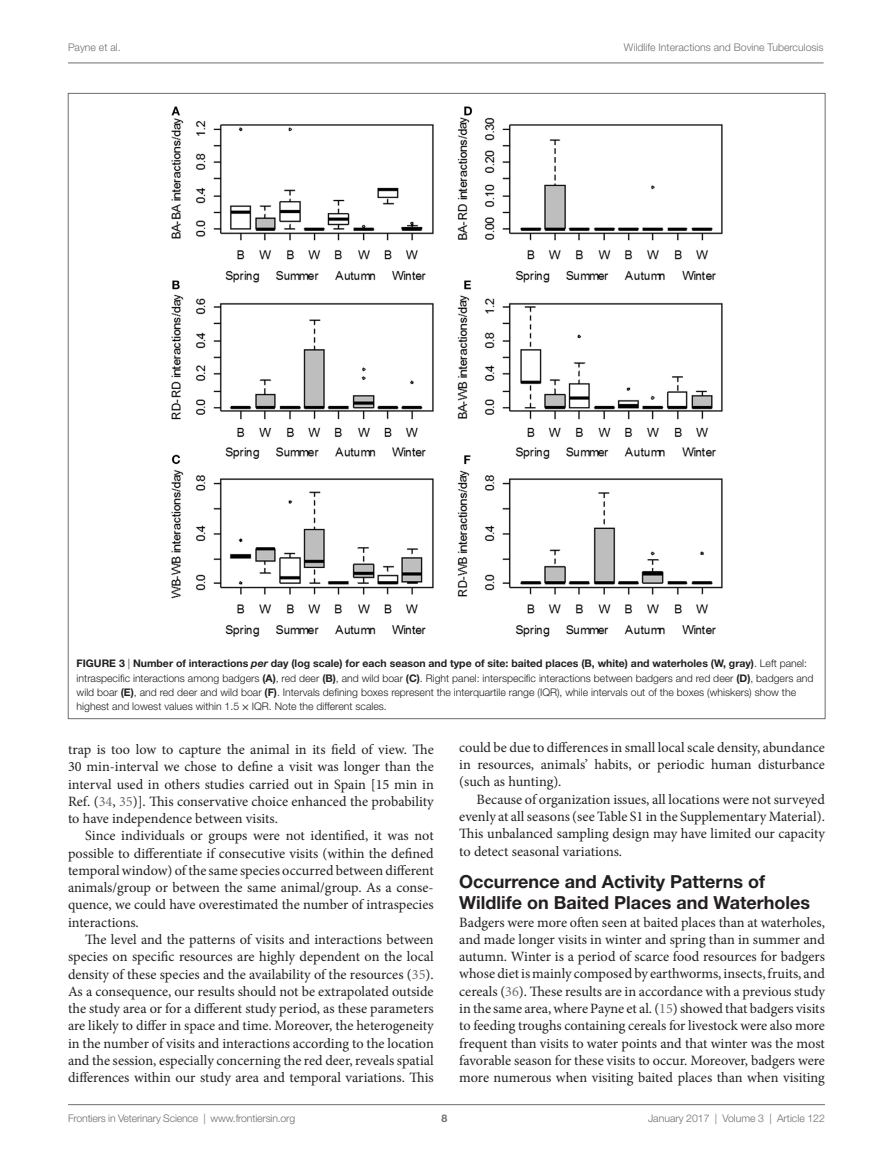
<style>
.page{position:relative;width:893px;height:1170px;background:#fff}
.page>*{position:absolute;margin:0;border:0;box-sizing:border-box;transform-origin:0 0}
.t1{font:700 18px/21px "Helvetica Neue LT Std";color:#231f20}
.t2{font:14.25px/17.2px "Minion Pro";color:#231f20;text-align:justify}
.t3{font:300 10.5px/14.2px "Helvetica Neue LT Std";color:#231f20}
.t4{font:300 10.5px "Helvetica Neue LT Std";color:#6c6d70}
.t5{font:700 10.5px "Helvetica Neue LT Std";color:#6c6d70}
.s1{font-weight:700}
.s2{font-weight:700;font-style:italic}
.s3{font-family:"STIX General";font-weight:400}
.s4{color:#6c6d70}
</style>
<div class="page">
<img style="left:171px;top:106px;width:552px;height:531px">
<hr style="left:68px;top:63px;width:756px;height:1px;background:#6c6d70">
<hr style="left:68px;top:1104px;width:757px;height:1px;background:#6c6d70">
<p class="t4" style="left:68px;top:41px;width:54px">Payne et al.</p>
<p class="t4" style="left:624px;top:41px;width:201px">Wildlife Interactions and Bovine Tuberculosis</p>
<p class="t3" style="left:77px;top:656px;width:738px"><span class="s1">Figure 3</span> | <span class="s1">Number of interactions</span> <span class="s2">per</span> <span class="s1">day (log scale) for each season and type of site: baited places (B, white) and waterholes (W, gray)</span>. Left panel: intraspecific interactions among badgers <span class="s1">(A)</span>, red deer <span class="s1">(B)</span>, and wild boar <span class="s1">(C)</span>. Right panel: interspecific interactions between badgers and red deer <span class="s1">(D)</span>, badgers and wild boar <span class="s1">(E)</span>, and red deer and wild boar <span class="s1">(F)</span>. Intervals defining boxes represent the interquartile range (IQR), while intervals out of the boxes (whiskers) show the highest and lowest values within 1.5 <span class="s3">×</span> IQR. Note the different scales.</p>
<p class="t2" style="left:68px;top:741px;width:367px">trap is too low to capture the animal in its field of view. The 30 min-interval we chose to define a visit was longer than the interval used in others studies carried out in Spain [15 min in Ref. (<span class="s4">34</span>, <span class="s4">35</span>)]. This conservative choice enhanced the probability to have independence between visits.</p>
<p class="t2" style="left:68px;top:827px;width:367px;text-indent:17px">Since individuals or groups were not identified, it was not possible to differentiate if consecutive visits (within the defined temporal window) of the same species occurred between different animals/group or between the same animal/group. As a conse&shy;quence, we could have overestimated the number of intraspecies interactions.</p>
<p class="t2" style="left:68px;top:930px;width:367px;text-indent:17px">The level and the patterns of visits and interactions between species on specific resources are highly dependent on the local density of these species and the availability of the resources (<span class="s4">35</span>).<br>As a consequence, our results should not be extrapolated outside the study area or for a different study period, as these parameters are likely to differ in space and time. Moreover, the heterogeneity in the number of visits and interactions according to the location and the session, especially concerning the red deer, reveals spatial differences within our study area and temporal variations. This</p>
<p class="t2" style="left:459px;top:738px;width:367px">could be due to differences in small local scale density, abundance in resources, animals’ habits, or periodic human disturbance (such as hunting).</p>
<p class="t2" style="left:459px;top:790px;width:367px;text-indent:17px">Because of organization issues, all locations were not surveyed evenly at all seasons (see Table S1 in the Supplementary Material).<br>This unbalanced sampling design may have limited our capacity to detect seasonal variations.</p>
<p class="t1" style="left:459px;top:871px;width:352px">Occurrence and Activity Patterns of<br>Wildlife on Baited Places and Waterholes</p>
<p class="t2" style="left:459px;top:913px;width:367px">Badgers were more often seen at baited places than at waterholes, and made longer visits in winter and spring than in summer and autumn. Winter is a period of scarce food resources for badgers whose diet is mainly composed by earthworms, insects, fruits, and cereals (<span class="s4">36</span>). These results are in accordance with a previous study in the same area, where Payne et al. (<span class="s4">15</span>) showed that badgers visits to feeding troughs containing cereals for livestock were also more frequent than visits to water points and that winter was the most favorable season for these visits to occur. Moreover, badgers were more numerous when visiting baited places than when visiting</p>
<p class="t4" style="left:68px;top:1111px;width:229px">Frontiers in Veterinary Science | www.frontiersin.org</p>
<p class="t4" style="left:648px;top:1111px;width:178px">January 2017 | Volume 3 | Article 122</p>
<p class="t5" style="left:441px;top:1111px;width:7px">8</p>
</div>
